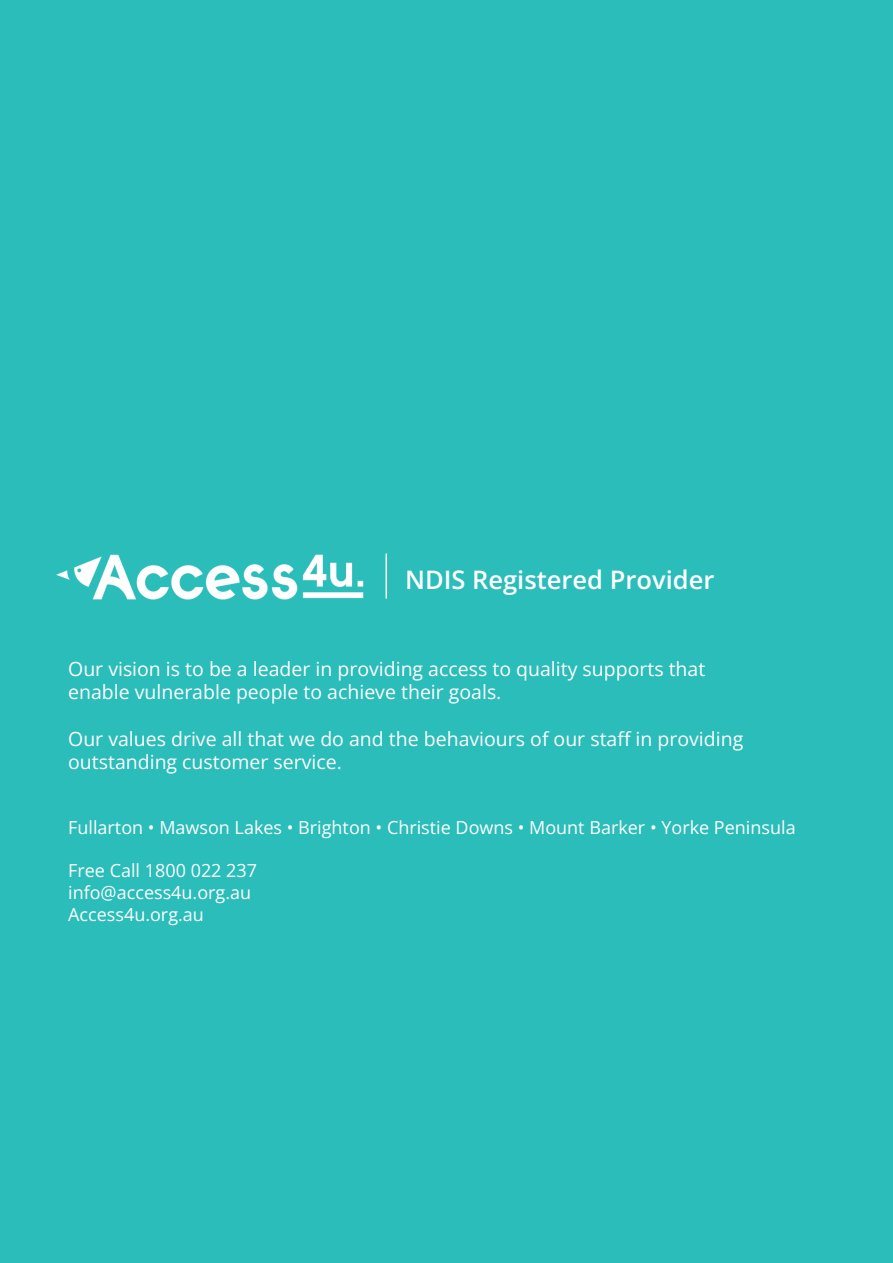
<style>
.page{position:relative;width:893px;height:1263px;background:#2abdba}
.page>*{position:absolute;margin:0;border:0;box-sizing:border-box;transform-origin:0 0}
.t1{font:600 25.5px "Open Sans";color:#fff}
.Body_01{font:19.5px/23.4px "Open Sans";color:#fff}
.Body_01-2{font:18px "Open Sans";color:#fff}
</style>
<div class="page">
<img style="left:56px;top:554px;width:308px;height:46px">
<hr style="left:386px;top:553px;width:1px;height:45px;background:#fff">
<p class="t1" style="left:405px;top:563px;width:311px">NDIS Registered Provider</p>
<p class="Body_01" style="left:68px;top:656px;width:639px">Our vision is to be a leader in providing access to quality supports that</p>
<p class="Body_01" style="left:68px;top:680px;width:435px">enable vulnerable people to achieve their goals.</p>
<p class="Body_01" style="left:68px;top:727px;width:677px">Our values drive all that we do and the behaviours of our staff in providing outstanding customer service.</p>
<p class="Body_01-2" style="left:68px;top:815px;width:729px">Fullarton • Mawson Lakes • Brighton • Christie Downs • Mount Barker • Yorke Peninsula</p>
<p class="Body_01-2" style="left:68px;top:858px;width:190px">Free Call 1800 022 237</p>
<p class="Body_01-2" style="left:68px;top:880px;width:184px">info@access4u.org.au</p>
<p class="Body_01-2" style="left:68px;top:902px;width:137px">Access4u.org.au</p>
</div>
